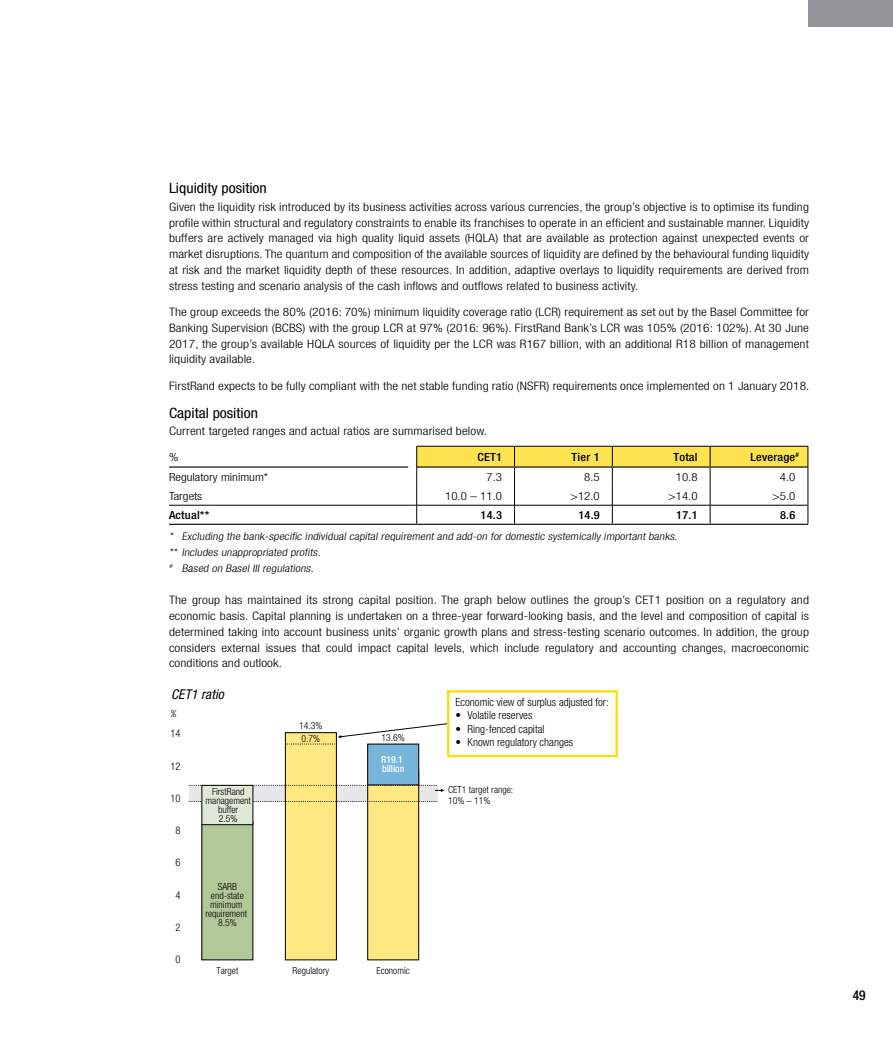
<style>
.page{position:relative;width:893px;height:1063px;background:#fff}
.page>*{position:absolute;margin:0;border:0;box-sizing:border-box;transform-origin:0 0}
.t1{font:condensed 14.25px "Helvetica Neue LT Std";color:#000;scale:1.1 1}
.t2{font:italic condensed 13.5px "Helvetica Neue LT Std";letter-spacing:.01em;color:#000}
.t3{font:500 condensed 13.5px "Helvetica Neue LT Std";color:#000}
.t4{font:300 condensed 11.7px/15.8px "Helvetica Neue LT Std";letter-spacing:.01em;color:#000;text-align:justify;scale:1.15 1}
.t5{font:300 condensed 11.25px "Helvetica Neue LT Std";color:#000}
.t6{font:300 condensed 11.25px "Helvetica Neue LT Std";color:#000;scale:1.15 1}
.t7{font:500 condensed 11.25px "Helvetica Neue LT Std";letter-spacing:.015em;color:#000;scale:1.1 1}
.t8{font:italic 300 condensed 10.5px/15.9px "Helvetica Neue LT Std";letter-spacing:.01em;color:#000;scale:1.15 1}
.t9{font:300 condensed 10.5px "Helvetica Neue LT Std";color:#000}
.t10{font:italic 10.5px "Capitolium News 2";color:#000}
.t11{font:300 condensed 9.75px/9px "Helvetica Neue LT Std";color:#000;text-align:center}
.t12{font:500 condensed 9.75px/9px "Helvetica Neue LT Std";letter-spacing:-.005em;color:#fff}
</style>
<div class="page">
<div style="left:808px;top:0;width:85px;height:27px;background:#939598"></div>
<hr style="left:169px;top:466px;width:239px;height:2px;background:#000">
<hr style="left:169px;top:505px;width:239px;height:1px;background:#000">
<hr style="left:169px;top:524px;width:239px;height:1px;background:#000">
<svg style="left:408px;top:446px;width:401px;height:79px"></svg>
<hr style="left:417px;top:524px;width:97px;height:1px;background:#000">
<hr style="left:514px;top:524px;width:98px;height:1px;background:#000">
<hr style="left:612px;top:524px;width:98px;height:1px;background:#000">
<hr style="left:710px;top:524px;width:98px;height:1px;background:#000">
<div style="left:189px;top:785px;width:248px;height:16px;background:#e6e7e8"></div>
<div style="left:285px;top:733px;width:51px;height:227px;background:#ffe881"></div>
<div style="left:285px;top:732px;width:52px;height:228px;border:1px solid #000"></div>
<div style="left:202px;top:822px;width:51px;height:138px;background:#b1c999"></div>
<div style="left:368px;top:770px;width:51px;height:190px;background:#ffe881"></div>
<div style="left:367px;top:770px;width:52px;height:190px;border:1px solid #000"></div>
<svg style="left:189px;top:801px;width:248px;height:1px"></svg>
<div style="left:368px;top:744px;width:51px;height:41px;background:#77b5da"></div>
<div style="left:367px;top:744px;width:52px;height:41px;border:1px solid #000"></div>
<svg style="left:285px;top:744px;width:51px;height:1px"></svg>
<div style="left:202px;top:785px;width:51px;height:40px;background:#e0e9d7"></div>
<div style="left:202px;top:785px;width:51px;height:40px;border:1px solid #000"></div>
<svg style="left:189px;top:785px;width:256px;height:7px"></svg>
<svg style="left:338px;top:723px;width:109px;height:15px"></svg>
<div style="left:447px;top:690px;width:171px;height:67px;border:2px solid #fd0"></div>
<p class="t1" style="left:169px;top:180px;width:90px">Liquidity position</p>
<p class="t4" style="left:169px;top:199px;width:558px">Given the liquidity risk introduced by its business activities across various currencies, the group’s objective is to optimise its funding profile within structural and regulatory constraints to enable its franchises to operate in an efficient and sustainable manner. Liquidity buffers are actively managed via high quality liquid assets (HQLA) that are available as protection against unexpected events or market disruptions. The quantum and composition of the available sources of liquidity are defined by the behavioural funding liquidity at risk and the market liquidity depth of these resources. In addition, adaptive overlays to liquidity requirements are derived from stress testing and scenario analysis of the cash inflows and outflows related to business activity.</p>
<p class="t4" style="left:169px;top:304px;width:558px">The group exceeds the 80% (2016: 70%) minimum liquidity coverage ratio (LCR) requirement as set out by the Basel Committee for Banking Supervision (BCBS) with the group LCR at 97% (2016: 96%). FirstRand Bank’s LCR was 105% (2016: 102%). At 30 June 2017, the group’s available HQLA sources of liquidity per the LCR was R167 billion, with an additional R18 billion of management liquidity available.</p>
<p class="t4" style="left:169px;top:378px;width:558px">FirstRand expects to be fully compliant with the net stable funding ratio (NSFR) requirements once implemented on 1 January 2018.</p>
<p class="t1" style="left:169px;top:404px;width:82px">Capital position</p>
<p class="t4" style="left:169px;top:423px;width:278px">Current targeted ranges and actual ratios are summarised below.</p>
<p class="t6" style="left:169px;top:450px;width:10px">%</p>
<p class="t7" style="left:477px;top:450px;width:24px">CET1</p>
<p class="t7" style="left:572px;top:450px;width:27px">Tier 1</p>
<p class="t7" style="left:673px;top:450px;width:23px">Total</p>
<p class="t7" style="left:750px;top:450px;width:46px">Leverage<sup>#</sup></p>
<p class="t6" style="left:169px;top:470px;width:88px">Regulatory minimum*</p>
<p class="t6" style="left:486px;top:470px;width:15px">7.3</p>
<p class="t6" style="left:584px;top:470px;width:15px">8.5</p>
<p class="t6" style="left:676px;top:470px;width:20px">10.8</p>
<p class="t6" style="left:780px;top:470px;width:15px">4.0</p>
<p class="t6" style="left:169px;top:489px;width:30px">Targets</p>
<p class="t6" style="left:445px;top:489px;width:51px">10.0 – 11.0</p>
<p class="t6" style="left:570px;top:489px;width:27px">&gt;12.0</p>
<p class="t6" style="left:668px;top:489px;width:27px">&gt;14.0</p>
<p class="t6" style="left:772px;top:489px;width:22px">&gt;5.0</p>
<p class="t7" style="left:169px;top:508px;width:38px">Actual**</p>
<p class="t7" style="left:481px;top:508px;width:21px">14.3</p>
<p class="t7" style="left:578px;top:508px;width:21px">14.9</p>
<p class="t7" style="left:676px;top:508px;width:21px">17.1</p>
<p class="t7" style="left:780px;top:508px;width:15px">8.6</p>
<p class="t8" style="left:169px;top:528px;width:445px">* Excluding the bank-specific individual capital requirement and add-on for domestic systemically important banks. ** Includes unappropriated profits.<br><sup>#</sup> Based on Basel III regulations.</p>
<p class="t4" style="left:169px;top:592px;width:558px">The group has maintained its strong capital position. The graph below outlines the group’s CET1 position on a regulatory and economic basis. Capital planning is undertaken on a three-year forward-looking basis, and the level and composition of capital is determined taking into account business units’ organic growth plans and stress-testing scenario outcomes. In addition, the group considers external issues that could impact capital levels, which include regulatory and accounting changes, macroeconomic conditions and outlook.</p>
<p class="t2" style="left:171px;top:687px;width:54px">CET1 ratio</p>
<p class="t10" style="left:170px;top:706px;width:8px">%</p>
<p class="t9" style="left:170px;top:728px;width:12px">14</p>
<p class="t9" style="left:170px;top:760px;width:12px">12</p>
<p class="t9" style="left:170px;top:792px;width:12px">10</p>
<p class="t9" style="left:175px;top:824px;width:7px">8</p>
<p class="t9" style="left:175px;top:857px;width:7px">6</p>
<p class="t9" style="left:175px;top:889px;width:7px">4</p>
<p class="t9" style="left:175px;top:921px;width:7px">2</p>
<p class="t9" style="left:175px;top:953px;width:7px">0</p>
<p class="t11" style="left:299px;top:721px;width:25px">14.3%</p>
<p class="t11" style="left:301px;top:734px;width:20px">0.7%</p>
<p class="t11" style="left:381px;top:733px;width:25px">13.6%</p>
<p class="t11" style="left:206px;top:787px;width:47px">FirstRand management buffer<br>2.5%</p>
<p class="t11" style="left:205px;top:882px;width:43px">SARB end-state minimum requirement<br>8.5%</p>
<p class="t12" style="left:381px;top:755px;width:25px">R19.1 billion</p>
<p class="t11" style="left:216px;top:966px;width:24px">Target</p>
<p class="t11" style="left:293px;top:966px;width:38px">Regulatory</p>
<p class="t11" style="left:376px;top:966px;width:35px">Economic</p>
<p class="t5" style="left:456px;top:695px;width:155px">Economic view of surplus adjusted for:</p>
<p class="t5" style="left:456px;top:709px;width:78px">• Volatile reserves</p>
<p class="t5" style="left:456px;top:722px;width:91px">• Ring-fenced capital</p>
<p class="t5" style="left:456px;top:736px;width:119px">• Known regulatory changes</p>
<p class="t11" style="left:448px;top:785px;width:67px;line-height:10.5px;text-align:left">CET1 target range:<br>10% – 11%</p>
<p class="t3" style="left:853px;top:988px;width:14px">49</p>
</div>
